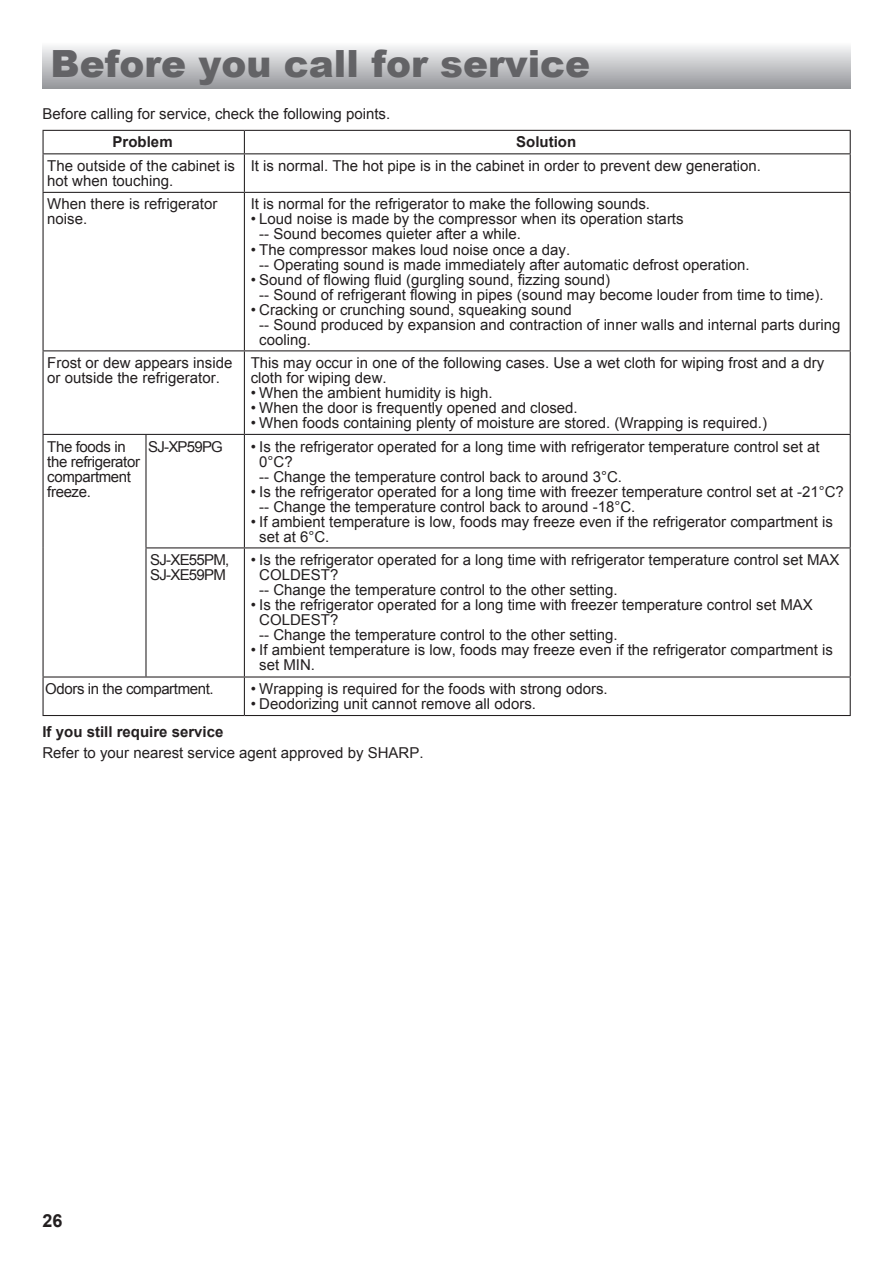
<style>
.page{position:relative;width:893px;height:1263px;background:#fff}
.page>*{position:absolute;margin:0;border:0;box-sizing:border-box;transform-origin:0 0}
.t1{font:900 37.5px "Arial";color:#636366}
.t2{font:700 18px "Arial";color:#231f20}
.t3{font:15px/15px "Arial";color:#231f20}
.t4{font:15px/15px "Arial";letter-spacing:-.025em;color:#231f20}
.t5{font:700 15px "Arial";color:#231f20}
.t6{font:15px/15px "Arial";letter-spacing:-.05em;color:#231f20}
</style>
<div class="page">
<hr style="left:43px;top:130px;width:103px;height:1px;background:#231f20">
<svg style="left:43px;top:131px;width:1px;height:22px"></svg>
<hr style="left:146px;top:130px;width:98px;height:1px;background:#231f20">
<hr style="left:244px;top:130px;width:607px;height:1px;background:#231f20">
<svg style="left:244px;top:131px;width:1px;height:22px"></svg>
<svg style="left:850px;top:131px;width:1px;height:22px"></svg>
<hr style="left:43px;top:153px;width:103px;height:1px;background:#231f20">
<hr style="left:43px;top:154px;width:1px;height:38px;background:#231f20">
<hr style="left:146px;top:153px;width:98px;height:1px;background:#231f20">
<hr style="left:244px;top:153px;width:607px;height:1px;background:#231f20">
<hr style="left:244px;top:154px;width:1px;height:38px;background:#231f20">
<hr style="left:850px;top:154px;width:1px;height:38px;background:#231f20">
<hr style="left:43px;top:192px;width:103px;height:1px;background:#231f20">
<hr style="left:43px;top:193px;width:1px;height:157px;background:#231f20">
<hr style="left:146px;top:192px;width:98px;height:1px;background:#231f20">
<hr style="left:244px;top:192px;width:607px;height:1px;background:#231f20">
<hr style="left:244px;top:193px;width:1px;height:157px;background:#231f20">
<hr style="left:850px;top:193px;width:1px;height:157px;background:#231f20">
<hr style="left:43px;top:350px;width:103px;height:1px;background:#231f20">
<hr style="left:43px;top:351px;width:1px;height:83px;background:#231f20">
<hr style="left:146px;top:350px;width:98px;height:1px;background:#231f20">
<hr style="left:244px;top:350px;width:607px;height:1px;background:#231f20">
<hr style="left:244px;top:351px;width:1px;height:83px;background:#231f20">
<hr style="left:850px;top:351px;width:1px;height:83px;background:#231f20">
<hr style="left:43px;top:434px;width:103px;height:1px;background:#231f20">
<hr style="left:43px;top:435px;width:1px;height:113px;background:#231f20">
<hr style="left:146px;top:434px;width:98px;height:1px;background:#231f20">
<hr style="left:145px;top:435px;width:2px;height:112px;background:#231f20">
<hr style="left:244px;top:434px;width:607px;height:1px;background:#231f20">
<hr style="left:244px;top:435px;width:1px;height:112px;background:#231f20">
<hr style="left:850px;top:435px;width:1px;height:112px;background:#231f20">
<hr style="left:43px;top:548px;width:1px;height:128px;background:#231f20">
<hr style="left:145px;top:547px;width:99px;height:1px;background:#231f20">
<hr style="left:145px;top:548px;width:2px;height:128px;background:#231f20">
<hr style="left:244px;top:547px;width:607px;height:1px;background:#231f20">
<hr style="left:244px;top:548px;width:1px;height:128px;background:#231f20">
<hr style="left:850px;top:548px;width:1px;height:128px;background:#231f20">
<hr style="left:43px;top:676px;width:103px;height:1px;background:#231f20">
<hr style="left:43px;top:677px;width:1px;height:38px;background:#231f20">
<hr style="left:146px;top:676px;width:98px;height:1px;background:#231f20">
<hr style="left:244px;top:676px;width:607px;height:1px;background:#231f20">
<hr style="left:244px;top:677px;width:1px;height:38px;background:#231f20">
<hr style="left:850px;top:677px;width:1px;height:38px;background:#231f20">
<hr style="left:43px;top:715px;width:103px;height:1px;background:#231f20">
<hr style="left:146px;top:715px;width:98px;height:1px;background:#231f20">
<hr style="left:244px;top:715px;width:607px;height:1px;background:#231f20">
<div style="left:42px;top:41px;width:808px;height:47px;background:linear-gradient(to bottom,#fdfefe,#96979b)"></div>
<h1 class="t1" style="left:51px;top:37px;width:541px">Before you call for service</h1>
<p class="t3" style="left:43px;top:107px;width:349px">Before calling for service, check the following points.</p>
<p class="t5" style="left:113px;top:132px;width:62px">Problem</p>
<p class="t5" style="left:516px;top:132px;width:61px">Solution</p>
<p class="t3" style="left:47px;top:158px;width:189px">The outside of the cabinet is hot when touching.</p>
<p class="t3" style="left:251px;top:158px;width:512px">It is normal. The hot pipe is in the cabinet in order to prevent dew generation.</p>
<p class="t3" style="left:47px;top:197px;width:172px">When there is refrigerator noise.</p>
<p class="t3" style="left:251px;top:197px;width:401px">It is normal for the refrigerator to make the following sounds.</p>
<p class="t3" style="left:259px;top:212px;width:426px;text-indent:-9px">• Loud noise is made by the compressor when its operation starts -- Sound becomes quieter after a while.</p>
<p class="t3" style="left:259px;top:242px;width:492px;text-indent:-9px">• The compressor makes loud noise once a day.<br>-- Operating sound is made immediately after automatic defrost operation.</p>
<p class="t3" style="left:259px;top:272px;width:566px;text-indent:-9px">• Sound of flowing fluid (gurgling sound, fizzing sound)<br>-- Sound of refrigerant flowing in pipes (sound may become louder from time to time).</p>
<p class="t3" style="left:259px;top:302px;width:583px;text-indent:-9px">• Cracking or crunching sound, squeaking sound<br>-- Sound produced by expansion and contraction of inner walls and internal parts during cooling.</p>
<p class="t3" style="left:47px;top:355px;width:187px">Frost or dew appears inside or outside the refrigerator.</p>
<p class="t3" style="left:251px;top:355px;width:575px">This may occur in one of the following cases. Use a wet cloth for wiping frost and a dry cloth for wiping dew.</p>
<p class="t3" style="left:251px;top:385px;width:243px">• When the ambient humidity is high.</p>
<p class="t3" style="left:251px;top:400px;width:329px">• When the door is frequently opened and closed.</p>
<p class="t3" style="left:251px;top:415px;width:518px">• When foods containing plenty of moisture are stored. (Wrapping is required.)</p>
<p class="t4" style="left:47px;top:439px;width:94px">The foods in the refrigerator compartment freeze.</p>
<p class="t6" style="left:148px;top:439px;width:76px">SJ-XP59PG</p>
<p class="t3" style="left:259px;top:439px;width:562px;text-indent:-9px">• Is the refrigerator operated for a long time with refrigerator temperature control set at<br>0°C?<br>-- Change the temperature control back to around 3°C.</p>
<p class="t3" style="left:259px;top:484px;width:586px;text-indent:-9px">• Is the refrigerator operated for a long time with freezer temperature control set at -21°C? -- Change the temperature control back to around -18°C.</p>
<p class="t3" style="left:259px;top:514px;width:575px;text-indent:-9px">• If ambient temperature is low, foods may freeze even if the refrigerator compartment is set at 6°C.</p>
<p class="t6" style="left:150px;top:552px;width:81px">SJ-XE55PM,<br>SJ-XE59PM</p>
<p class="t3" style="left:259px;top:552px;width:582px;text-indent:-9px">• Is the refrigerator operated for a long time with refrigerator temperature control set MAX<br>COLDEST?<br>-- Change the temperature control to the other setting.</p>
<p class="t3" style="left:259px;top:597px;width:555px;text-indent:-9px">• Is the refrigerator operated for a long time with freezer temperature control set MAX<br>COLDEST?<br>-- Change the temperature control to the other setting.</p>
<p class="t3" style="left:259px;top:642px;width:575px;text-indent:-9px">• If ambient temperature is low, foods may freeze even if the refrigerator compartment is set MIN.</p>
<p class="t4" style="left:45px;top:681px;width:170px">Odors in the compartment.</p>
<p class="t3" style="left:251px;top:681px;width:358px">• Wrapping is required for the foods with strong odors.</p>
<p class="t3" style="left:251px;top:696px;width:287px">• Deodorizing unit cannot remove all odors.</p>
<p class="t5" style="left:42px;top:722px;width:182px">If you still require service</p>
<p class="t3" style="left:42px;top:746px;width:382px">Refer to your nearest service agent approved by SHARP.</p>
<p class="t2" style="left:43px;top:1209px;width:22px">26</p>
</div>
